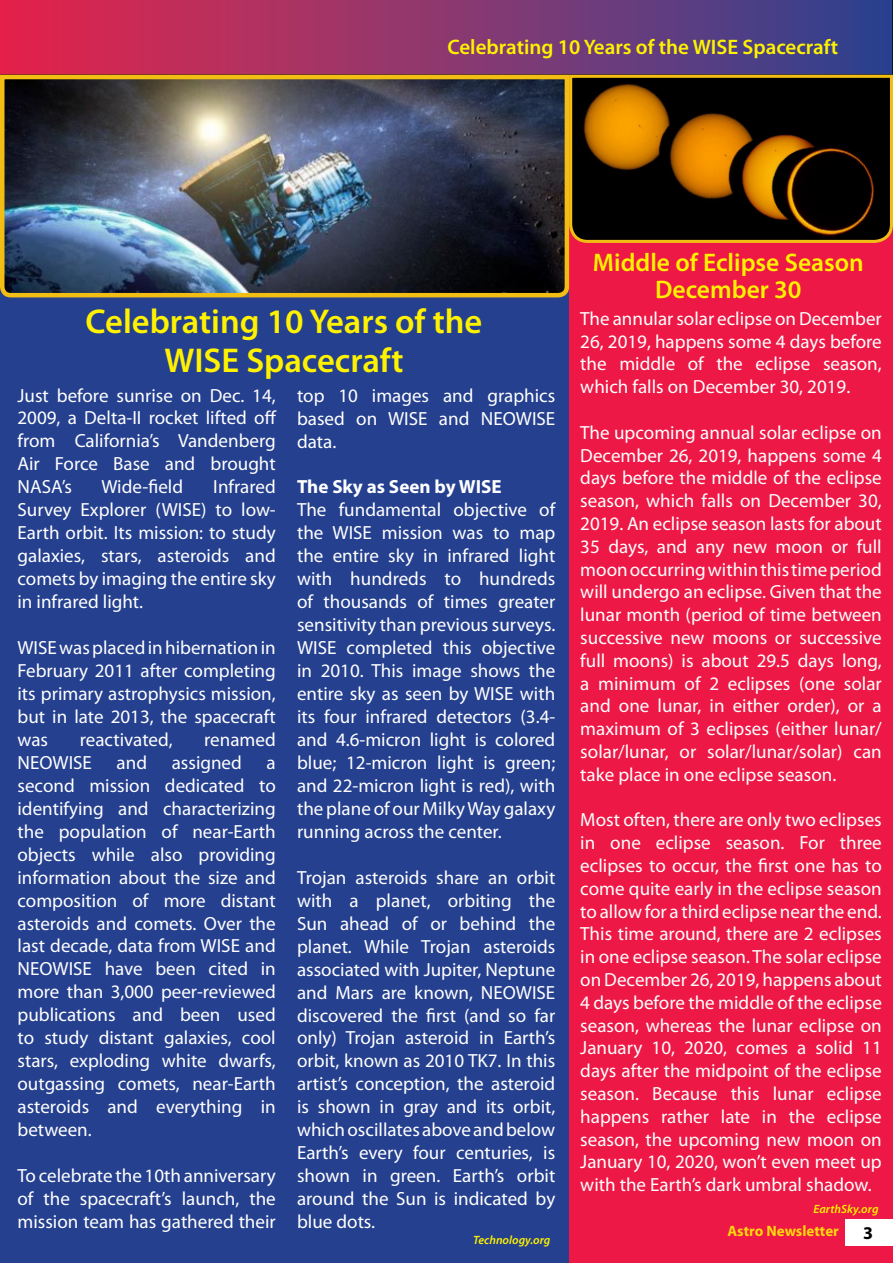
<style>
.page{position:relative;width:893px;height:1263px;background:#fff}
.page>*{position:absolute;margin:0;border:0;box-sizing:border-box;transform-origin:0 0}
.t1{font:600 34.5px/39px "Myriad Pro";color:#fff200;text-align:center}
.t2{font:600 25.5px/27px "Myriad Pro";color:#fff200;text-align:center}
.t3{font:600 21px "Myriad Pro";color:#fff200}
.t4{font:19.05px/23px "Myriad Pro";color:#fff;text-align:justify}
.t5{font:700 19.05px "Myriad Pro";color:#fff}
.t6{font:700 18px "Myriad Pro";color:#000}
.t7{font:700 15px "Myriad Pro";color:#fed70e}
.t8{font:italic 600 12px "Myriad Pro";color:#fff200}
</style>
<div class="page">
<div style="left:0;top:75px;width:578px;height:1188px;background:#25408f"></div>
<div style="left:569px;top:76px;width:324px;height:1187px;background:#ed1845"></div>
<svg style="left:0;top:0;width:893px;height:73px;background:#8a356e"></svg>
<div style="left:846px;top:1219px;width:47px;height:26px;background:#fff"></div>
<img style="left:0;top:73px;width:570px;height:225px">
<svg style="left:568px;top:73px;width:325px;height:171px;background:#4a2f03"></svg>
<p class="t3" style="left:447px;top:34px;width:392px">Celebrating 10 Years of the WISE Spacecraft</p>
<h2 class="t2" style="left:593px;top:248px;width:272px">Middle of Eclipse Season<br>December 30</h2>
<h1 class="t1" style="left:86px;top:301px;width:398px">Celebrating 10 Years of the<br>WISE Spacecraft</h1>
<p class="t4" style="left:580px;top:307px;width:303px">The annular solar eclipse on December 26, 2019, happens some 4 days before the middle of the eclipse season, which falls on December 30, 2019.</p>
<p class="t4" style="left:580px;top:421px;width:303px">The upcoming annual solar eclipse on December 26, 2019, happens some 4 days before the middle of the eclipse season, which falls on December 30, 2019. An eclipse season lasts for about 35 days, and any new moon or full moon occurring within this time period will undergo an eclipse. Given that the lunar month (period of time between successive new moons or successive full moons) is about 29.5 days long, a minimum of 2 eclipses (one solar and one lunar, in either order), or a maximum of 3 eclipses (either lunar/ solar/lunar, or solar/lunar/solar) can take place in one eclipse season.</p>
<p class="t4" style="left:580px;top:808px;width:303px">Most often, there are only two eclipses in one eclipse season. For three eclipses to occur, the first one has to come quite early in the eclipse season to allow for a third eclipse near the end.<br>This time around, there are 2 eclipses in one eclipse season. The solar eclipse on December 26, 2019, happens about 4 days before the middle of the eclipse season, whereas the lunar eclipse on January 10, 2020, comes a solid 11 days after the midpoint of the eclipse season. Because this lunar eclipse happens rather late in the eclipse season, the upcoming new moon on January 10, 2020, won’t even meet up with the Earth’s dark umbral shadow.</p>
<p class="t4" style="left:18px;top:383px;width:260px">Just before sunrise on Dec. 14, 2009, a Delta-II rocket lifted off from California’s Vandenberg Air Force Base and brought NASA’s</p>
<p class="t4" style="left:297px;top:383px;width:260px">top 10 images and graphics based on WISE and NEOWISE data.</p>
<p class="t5" style="left:297px;top:475px;width:206px">The Sky as Seen by WISE</p>
<p class="t4" style="left:297px;top:498px;width:260px">The fundamental objective of the WISE mission was to map the entire sky in infrared light with hundreds to hundreds of thousands of times greater sensitivity than previous surveys.<br>WISE completed this objective in 2010. This image shows the entire sky as seen by WISE with its four infrared detectors (3.4- and 4.6-micron light is colored blue; 12-micron light is green; and 22-micron light is red), with the plane of our Milky Way galaxy running across the center.</p>
<p class="t4" style="left:297px;top:865px;width:260px">Trojan asteroids share an orbit with a planet, orbiting the Sun ahead of or behind the planet. While Trojan asteroids associated with Jupiter, Neptune and Mars are known, NEOWISE discovered the first (and so far only) Trojan asteroid in Earth’s orbit, known as 2010 TK7. In this artist’s conception, the asteroid is shown in gray and its orbit, which oscillates above and below Earth’s every four centuries, is shown in green. Earth’s orbit around the Sun is indicated by blue dots.</p>
<p class="t4" style="left:18px;top:475px;width:260px;text-indent:196px">Infrared Survey Explorer (WISE) to low-Earth orbit. Its mission: to study galaxies, stars, asteroids and comets by imaging the entire sky in infrared light.</p>
<p class="t4" style="left:18px;top:636px;width:260px">WISE was placed in hibernation in February 2011 after completing its primary astrophysics mission, but in late 2013, the spacecraft was</p>
<p class="t4" style="left:101px;top:475px;width:83px">Wide-field</p>
<p class="t4" style="left:80px;top:728px;width:94px">reactivated,</p>
<p class="t4" style="left:204px;top:728px;width:73px">renamed</p>
<p class="t4" style="left:18px;top:751px;width:76px">NEOWISE</p>
<p class="t4" style="left:117px;top:751px;width:32px">and</p>
<p class="t4" style="left:172px;top:751px;width:72px">assigned</p>
<p class="t4" style="left:18px;top:751px;width:260px;text-indent:249px">a second mission dedicated to identifying and characterizing the population of near-Earth objects while also providing information about the size and composition of more distant asteroids and comets. Over the last decade, data from WISE and NEOWISE have been cited in more than 3,000 peer-reviewed publications and been used to study distant galaxies, cool stars, exploding white dwarfs, outgassing comets, near-Earth asteroids and everything in between.</p>
<p class="t4" style="left:18px;top:1164px;width:260px">To celebrate the 10th anniversary of the spacecraft’s launch, the mission team has gathered their</p>
<p class="t8" style="left:813px;top:1201px;width:67px">EarthSky.org</p>
<p class="t7" style="left:727px;top:1221px;width:113px">Astro Newsletter</p>
<p class="t6" style="left:863px;top:1221px;width:11px">3</p>
<p class="t8" style="left:473px;top:1232px;width:79px">Technology.org</p>
</div>
